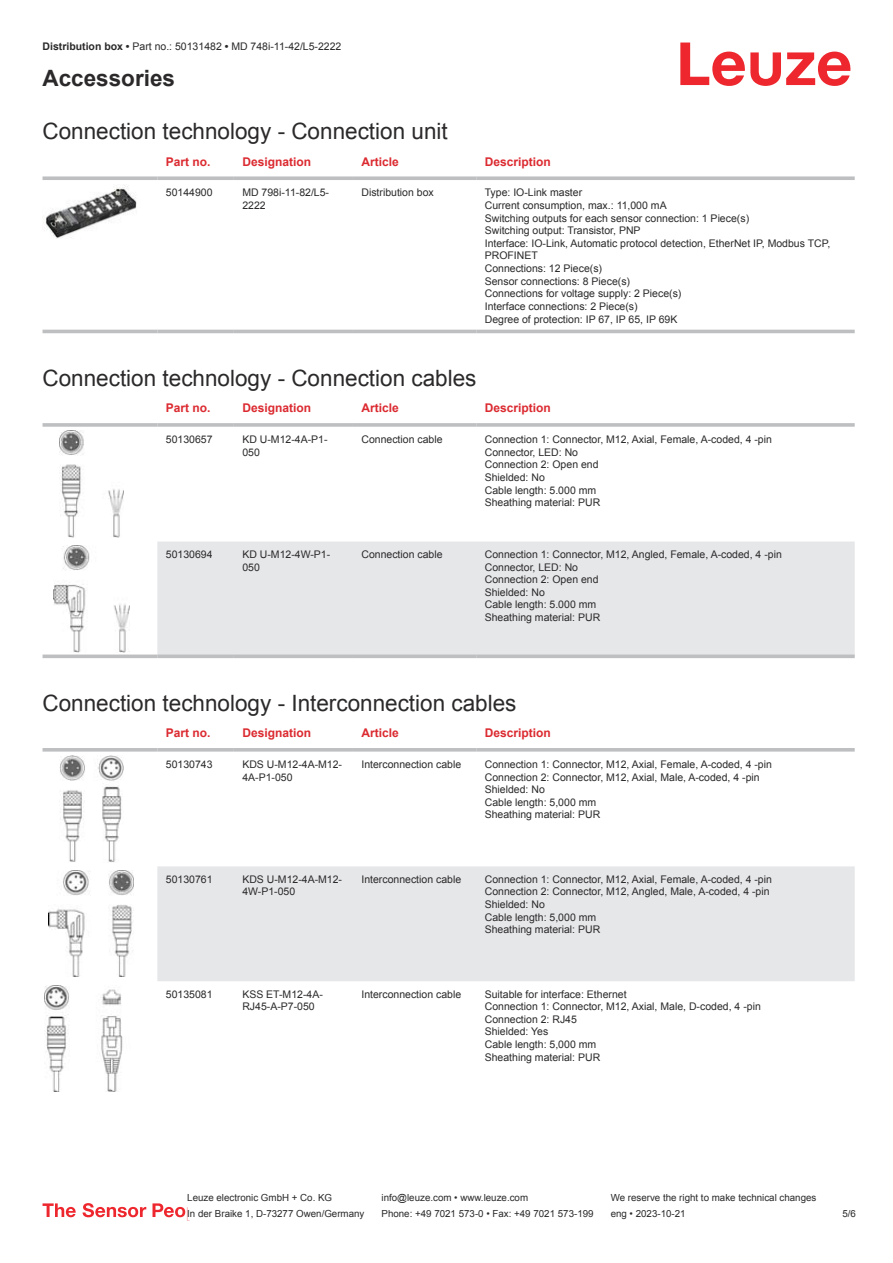
<style>
.page{position:relative;width:893px;height:1263px;background:#fff}
.page>*{position:absolute;margin:0;border:0;box-sizing:border-box;transform-origin:0 0}
.t1{font:22.5px "Arial";color:#2b292a}
.t2{font:700 22.5px "Arial";color:#2b292a}
.t3{font:700 12px "Arial";color:#db2a30}
.t4{font:10.5px/12.6px "Arial";color:#2b292a}
.t5{font:9.75px "Arial";color:#2b292a}
.s1{font-weight:700}
</style>
<div class="page">
<svg style="left:680px;top:43px;width:170px;height:43px"></svg>
<div style="left:43px;top:329px;width:812px;height:5px;background:#eeefef"></div>
<svg style="left:43px;top:176px;width:114px;height:4px"></svg>
<svg style="left:157px;top:176px;width:77px;height:4px"></svg>
<svg style="left:234px;top:176px;width:119px;height:4px"></svg>
<svg style="left:353px;top:176px;width:123px;height:4px"></svg>
<svg style="left:476px;top:176px;width:379px;height:4px;background:#c4c6c8"></svg>
<hr style="left:43px;top:330px;width:114px;height:3px;background:#bdbfc1">
<hr style="left:157px;top:330px;width:77px;height:3px;background:#bdbfc1">
<hr style="left:234px;top:330px;width:119px;height:3px;background:#bdbfc1">
<hr style="left:353px;top:330px;width:123px;height:3px;background:#bdbfc1">
<hr style="left:476px;top:330px;width:379px;height:3px;background:#bdbfc1">
<img style="left:43px;top:185px;width:94px;height:54px">
<div style="left:157px;top:541px;width:698px;height:113px;background:#e6e7e9"></div>
<svg style="left:43px;top:423px;width:114px;height:4px"></svg>
<hr style="left:157px;top:423px;width:77px;height:4px;background:#c5c7c9">
<svg style="left:234px;top:423px;width:119px;height:4px"></svg>
<svg style="left:353px;top:423px;width:123px;height:4px"></svg>
<hr style="left:476px;top:423px;width:379px;height:4px;background:#c5c7c9">
<svg style="left:43px;top:654px;width:114px;height:4px"></svg>
<svg style="left:157px;top:654px;width:77px;height:4px"></svg>
<svg style="left:234px;top:654px;width:119px;height:4px"></svg>
<svg style="left:353px;top:654px;width:123px;height:4px"></svg>
<svg style="left:476px;top:654px;width:379px;height:4px;background:#c2c4c6"></svg>
<img style="left:59px;top:431px;width:65px;height:106px">
<img style="left:54px;top:546px;width:75px;height:106px">
<div style="left:157px;top:866px;width:698px;height:115px;background:#e6e7e9"></div>
<svg style="left:43px;top:748px;width:114px;height:4px"></svg>
<svg style="left:157px;top:748px;width:77px;height:4px"></svg>
<svg style="left:234px;top:748px;width:119px;height:4px"></svg>
<svg style="left:353px;top:748px;width:123px;height:4px"></svg>
<svg style="left:476px;top:748px;width:379px;height:4px;background:#c3c5c7"></svg>
<img style="left:60px;top:756px;width:63px;height:106px">
<img style="left:49px;top:871px;width:85px;height:106px">
<img style="left:45px;top:985px;width:78px;height:107px">
<svg style="left:43px;top:1203px;width:33px;height:14px"></svg>
<svg style="left:83px;top:1203px;width:63px;height:14px"></svg>
<svg style="left:153px;top:1203px;width:35px;height:17px"></svg>
<p class="t4" style="left:43px;top:41px;width:300px"><span class="s1">Distribution box •</span> Part no.: 50131482 <span class="s1">•</span> MD 748i-11-42/L5-2222</p>
<h1 class="t2" style="left:43px;top:70px;width:134px">Accessories</h1>
<h1 class="t1" style="left:43px;top:123px;width:407px">Connection technology - Connection unit</h1>
<p class="t3" style="left:166px;top:157px;width:46px">Part no.</p>
<p class="t3" style="left:242px;top:157px;width:70px">Designation</p>
<p class="t3" style="left:361px;top:157px;width:39px">Article</p>
<p class="t3" style="left:485px;top:157px;width:68px">Description</p>
<p class="t4" style="left:166px;top:187px;width:48px">50144900</p>
<p class="t4" style="left:242px;top:187px;width:88px">MD 798i-11-82/L5-<br>2222</p>
<p class="t4" style="left:361px;top:187px;width:74px">Distribution box</p>
<p class="t4" style="left:485px;top:187px;width:347px">Type: IO-Link master<br>Current consumption, max.: 11,000 mA<br>Switching outputs for each sensor connection: 1 Piece(s)<br>Switching output: Transistor, PNP<br>Interface: IO-Link, Automatic protocol detection, EtherNet IP, Modbus TCP, PROFINET<br>Connections: 12 Piece(s)<br>Sensor connections: 8 Piece(s)<br>Connections for voltage supply: 2 Piece(s)<br>Interface connections: 2 Piece(s)<br>Degree of protection: IP 67, IP 65, IP 69K</p>
<h1 class="t1" style="left:43px;top:370px;width:435px">Connection technology - Connection cables</h1>
<p class="t3" style="left:166px;top:403px;width:46px">Part no.</p>
<p class="t3" style="left:242px;top:403px;width:70px">Designation</p>
<p class="t3" style="left:361px;top:403px;width:39px">Article</p>
<p class="t3" style="left:485px;top:403px;width:68px">Description</p>
<p class="t4" style="left:166px;top:434px;width:48px">50130657</p>
<p class="t4" style="left:242px;top:434px;width:87px">KD U-M12-4A-P1-<br>050</p>
<p class="t4" style="left:361px;top:434px;width:83px">Connection cable</p>
<p class="t4" style="left:485px;top:434px;width:289px">Connection 1: Connector, M12, Axial, Female, A-coded, 4 -pin<br>Connector, LED: No<br>Connection 2: Open end<br>Shielded: No<br>Cable length: 5.000 mm<br>Sheathing material: PUR</p>
<p class="t4" style="left:166px;top:549px;width:48px">50130694</p>
<p class="t4" style="left:242px;top:549px;width:89px">KD U-M12-4W-P1-<br>050</p>
<p class="t4" style="left:361px;top:549px;width:83px">Connection cable</p>
<p class="t4" style="left:485px;top:549px;width:299px">Connection 1: Connector, M12, Angled, Female, A-coded, 4 -pin<br>Connector, LED: No<br>Connection 2: Open end<br>Shielded: No<br>Cable length: 5.000 mm<br>Sheathing material: PUR</p>
<h1 class="t1" style="left:43px;top:694px;width:475px">Connection technology - Interconnection cables</h1>
<p class="t3" style="left:166px;top:728px;width:46px">Part no.</p>
<p class="t3" style="left:242px;top:728px;width:70px">Designation</p>
<p class="t3" style="left:361px;top:728px;width:39px">Article</p>
<p class="t3" style="left:485px;top:728px;width:68px">Description</p>
<p class="t4" style="left:166px;top:759px;width:48px">50130743</p>
<p class="t4" style="left:242px;top:759px;width:101px">KDS U-M12-4A-M12-<br>4A-P1-050</p>
<p class="t4" style="left:361px;top:759px;width:101px">Interconnection cable</p>
<p class="t4" style="left:485px;top:759px;width:289px">Connection 1: Connector, M12, Axial, Female, A-coded, 4 -pin Connection 2: Connector, M12, Axial, Male, A-coded, 4 -pin Shielded: No<br>Cable length: 5,000 mm<br>Sheathing material: PUR</p>
<p class="t4" style="left:166px;top:874px;width:48px">50130761</p>
<p class="t4" style="left:242px;top:874px;width:101px">KDS U-M12-4A-M12-<br>4W-P1-050</p>
<p class="t4" style="left:361px;top:874px;width:101px">Interconnection cable</p>
<p class="t4" style="left:485px;top:874px;width:289px">Connection 1: Connector, M12, Axial, Female, A-coded, 4 -pin Connection 2: Connector, M12, Angled, Male, A-coded, 4 -pin Shielded: No<br>Cable length: 5,000 mm<br>Sheathing material: PUR</p>
<p class="t4" style="left:166px;top:989px;width:48px">50135081</p>
<p class="t4" style="left:242px;top:989px;width:82px">KSS ET-M12-4A-<br>RJ45-A-P7-050</p>
<p class="t4" style="left:361px;top:989px;width:101px">Interconnection cable</p>
<p class="t4" style="left:485px;top:989px;width:278px">Suitable for interface: Ethernet<br>Connection 1: Connector, M12, Axial, Male, D-coded, 4 -pin<br>Connection 2: RJ45<br>Shielded: Yes<br>Cable length: 5,000 mm<br>Sheathing material: PUR</p>
<p class="t5" style="left:187px;top:1194px;width:146px">Leuze electronic GmbH + Co. KG</p>
<p class="t5" style="left:381px;top:1194px;width:148px">info@leuze.com • www.leuze.com</p>
<p class="t5" style="left:611px;top:1194px;width:207px">We reserve the right to make technical changes</p>
<p class="t5" style="left:187px;top:1210px;width:179px">In der Braike 1, D-73277 Owen/Germany</p>
<p class="t5" style="left:381px;top:1210px;width:214px">Phone: +49 7021 573-0 • Fax: +49 7021 573-199</p>
<p class="t5" style="left:611px;top:1210px;width:76px">eng • 2023-10-21</p>
<p class="t5" style="left:842px;top:1210px;width:15px">5 /6</p>
</div>
